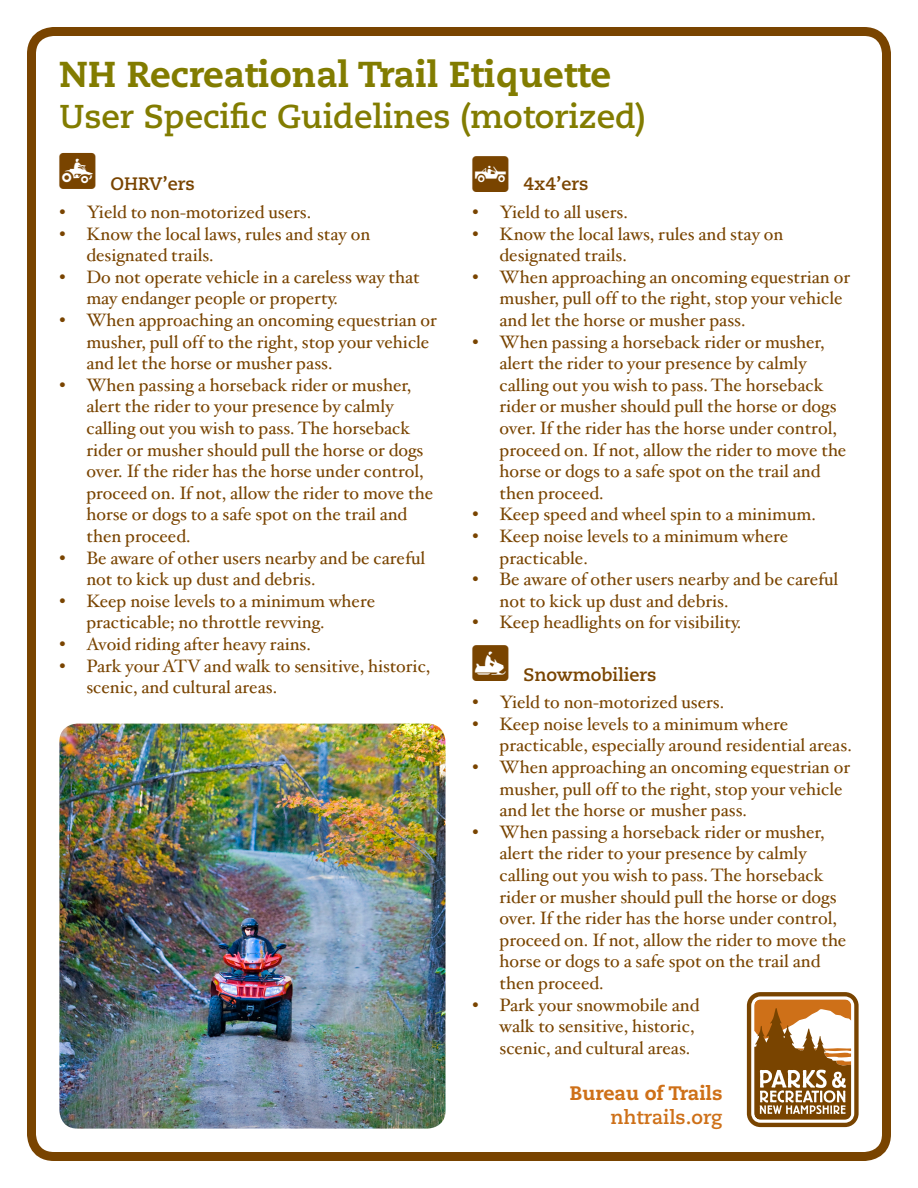
<style>
.page{position:relative;width:918px;height:1188px;background:#fff}
.page>*{position:absolute;margin:0;border:0;box-sizing:border-box;transform-origin:0 0}
.t1{font:45px "BLMSYRLB";color:#794400}
.t2{font:45px "BLMSYRSB";color:#794400}
.t3{font:800 36px "Caecilia LT";color:#827c00}
.t4{font:700 33px "Caecilia LT";color:#827c00}
.t5{font:800 19.5px "Caecilia LT";color:#ce7018}
.t6{font:700 19.5px "Caecilia LT";color:#ce7018}
.t7{font:18px/21.6px "Hoefler Txt";color:#794400}
.t8{font:700 18px "Caecilia LT";color:#794400}
</style>
<div class="page">
<div style="left:27px;top:27px;width:864px;height:1134px;border:9px solid #794400;border-radius:22px"></div>
<img style="left:59px;top:724px;width:387px;height:405px">
<svg style="left:747px;top:992px;width:112px;height:135px"></svg>
<p class="t3" style="left:59px;top:52px;width:553px">NH Recreational Trail Etiquette</p>
<p class="t4" style="left:59px;top:97px;width:588px">User Specific Guidelines (motorized)</p>
<p class="t1" style="left:59px;top:148px;width:39px">Q</p>
<p class="t1" style="left:472px;top:150px;width:39px">N</p>
<p class="t8" style="left:110px;top:173px;width:86px">OHRV’ers</p>
<p class="t7" style="left:59px;top:201px;width:253px">• Yield to non-motorized users.</p>
<p class="t7" style="left:86px;top:222px;width:285px;text-indent:-27px">• Know the local laws, rules and stay on designated trails.</p>
<p class="t7" style="left:86px;top:265px;width:335px;text-indent:-27px">• Do not operate vehicle in a careless way that may endanger people or property.</p>
<p class="t7" style="left:86px;top:309px;width:352px;text-indent:-27px">• When approaching an oncoming equestrian or musher, pull off to the right, stop your vehicle and let the horse or musher pass.</p>
<p class="t7" style="left:86px;top:373px;width:348px;text-indent:-27px">• When passing a horseback rider or musher, alert the rider to your presence by calmly calling out you wish to pass. The horseback rider or musher should pull the horse or dogs over. If the rider has the horse under control, proceed on. If not, allow the rider to move the horse or dogs to a safe spot on the trail and then proceed.</p>
<p class="t7" style="left:86px;top:546px;width:340px;text-indent:-27px">• Be aware of other users nearby and be careful not to kick up dust and debris.</p>
<p class="t7" style="left:86px;top:589px;width:290px;text-indent:-27px">• Keep noise levels to a minimum where practicable; no throttle revving.</p>
<p class="t7" style="left:59px;top:633px;width:253px">• Avoid riding after heavy rains.</p>
<p class="t7" style="left:86px;top:654px;width:346px;text-indent:-27px">• Park your ATV and walk to sensitive, historic, scenic, and cultural areas.</p>
<p class="t8" style="left:524px;top:173px;width:66px">4x4’ers</p>
<p class="t7" style="left:472px;top:201px;width:157px">• Yield to all users.</p>
<p class="t7" style="left:500px;top:222px;width:285px;text-indent:-27px">• Know the local laws, rules and stay on designated trails.</p>
<p class="t7" style="left:500px;top:265px;width:352px;text-indent:-27px">• When approaching an oncoming equestrian or musher, pull off to the right, stop your vehicle and let the horse or musher pass.</p>
<p class="t7" style="left:500px;top:330px;width:348px;text-indent:-27px">• When passing a horseback rider or musher, alert the rider to your presence by calmly calling out you wish to pass. The horseback rider or musher should pull the horse or dogs over. If the rider has the horse under control, proceed on. If not, allow the rider to move the horse or dogs to a safe spot on the trail and then proceed.</p>
<p class="t7" style="left:472px;top:503px;width:345px">• Keep speed and wheel spin to a minimum.</p>
<p class="t7" style="left:500px;top:525px;width:290px;text-indent:-27px">• Keep noise levels to a minimum where practicable.</p>
<p class="t7" style="left:500px;top:568px;width:340px;text-indent:-27px">• Be aware of other users nearby and be careful not to kick up dust and debris.</p>
<p class="t7" style="left:472px;top:611px;width:270px">• Keep headlights on for visibility.</p>
<p class="t8" style="left:524px;top:664px;width:134px">Snowmobiliers</p>
<p class="t7" style="left:472px;top:691px;width:253px">• Yield to non-motorized users.</p>
<p class="t7" style="left:500px;top:712px;width:354px;text-indent:-27px">• Keep noise levels to a minimum where practicable, especially around residential areas.</p>
<p class="t7" style="left:500px;top:756px;width:352px;text-indent:-27px">• When approaching an oncoming equestrian or musher, pull off to the right, stop your vehicle and let the horse or musher pass.</p>
<p class="t7" style="left:500px;top:820px;width:348px;text-indent:-27px">• When passing a horseback rider or musher, alert the rider to your presence by calmly calling out you wish to pass. The horseback rider or musher should pull the horse or dogs over. If the rider has the horse under control, proceed on. If not, allow the rider to move the horse or dogs to a safe spot on the trail and then proceed.</p>
<p class="t7" style="left:500px;top:993px;width:201px;text-indent:-27px">• Park your snowmobile and walk to sensitive, historic, scenic, and cultural areas.</p>
<p class="t2" style="left:472px;top:639px;width:39px">G</p>
<p class="t5" style="left:570px;top:1081px;width:154px">Bureau of Trails</p>
<p class="t6" style="left:611px;top:1105px;width:113px">nhtrails.org</p>
</div>
